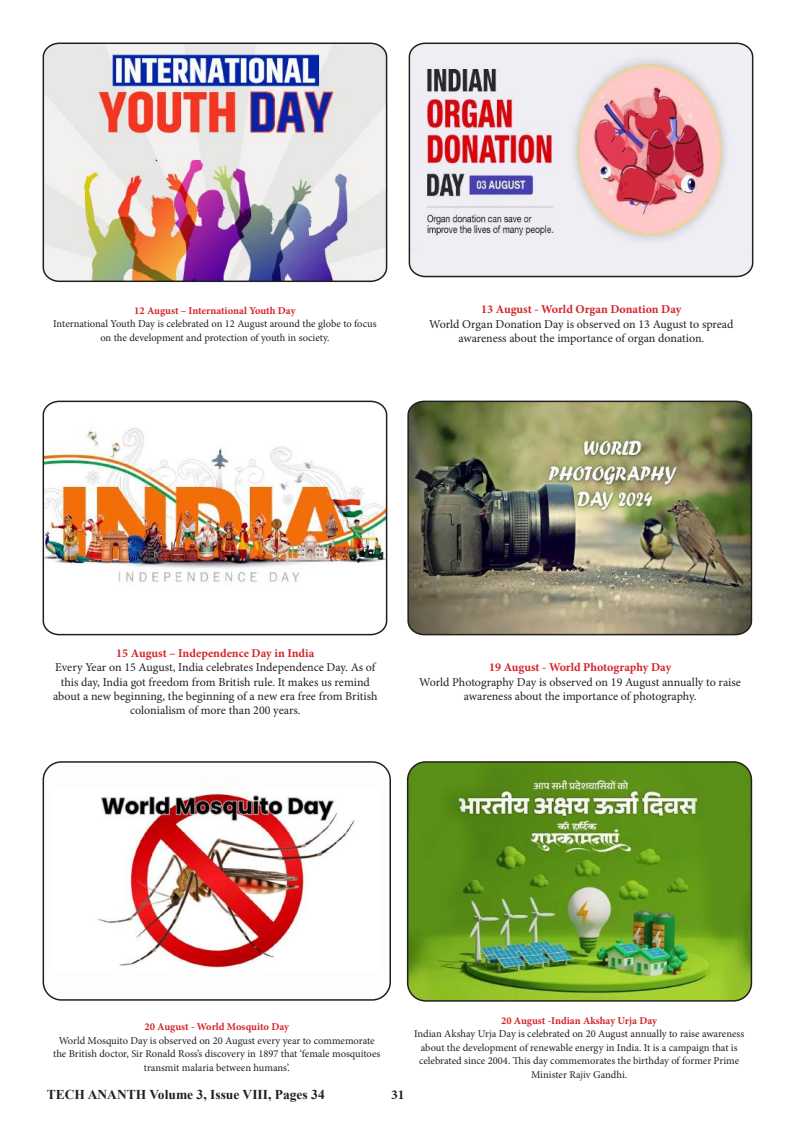
<style>
.page{position:relative;width:796px;height:1127px;background:#fff}
.page>*{position:absolute;margin:0;border:0;box-sizing:border-box;transform-origin:0 0}
.t1{font:700 13.5px "Times New Roman";color:#241f1f}
.t2{font:700 13.5px "Minion Pro";color:#241f1f}
.t3{font:12px/14.4px "Minion Pro";letter-spacing:-.005em;color:#241f1f;text-align:center}
.t4{font:700 12px "Minion Pro";color:#d42429}
.t5{font:10.5px/13.5px "Minion Pro";letter-spacing:-.005em;color:#241f1f;text-align:center}
.t6{font:700 10.5px "Minion Pro";color:#d42429}
</style>
<div class="page">
<img style="left:42px;top:42px;width:346px;height:241px">
<img style="left:407px;top:400px;width:345px;height:236px">
<img style="left:42px;top:400px;width:346px;height:236px">
<img style="left:43px;top:762px;width:347px;height:238px">
<div style="left:43px;top:761px;width:348px;height:239px;border:2px solid #241f1f;border-radius:18px"></div>
<img style="left:409px;top:762px;width:342px;height:239px">
<div style="left:406px;top:761px;width:345px;height:240px;border:2px solid #241f1f;border-radius:18px"></div>
<img style="left:408px;top:42px;width:345px;height:236px">
<p class="t6" style="left:134px;top:303px;width:163px">12 August – International Youth Day</p>
<p class="t5" style="left:53px;top:317px;width:325px">International Youth Day is celebrated on 12 August around the globe to focus on the development and protection of youth in society.</p>
<p class="t4" style="left:481px;top:301px;width:201px">13 August - World Organ Donation Day</p>
<p class="t3" style="left:429px;top:316px;width:306px">World Organ Donation Day is observed on 13 August to spread awareness about the importance of organ donation.</p>
<p class="t4" style="left:116px;top:644px;width:199px">15 August – Independence Day in India</p>
<p class="t3" style="left:53px;top:660px;width:326px">Every Year on 15 August, India celebrates Independence Day. As of this day, India got freedom from British rule. It makes us remind about a new beginning, the beginning of a new era free from British colonialism of more than 200 years.</p>
<p class="t4" style="left:489px;top:659px;width:183px">19 August - World Photography Day</p>
<p class="t3" style="left:419px;top:674px;width:323px">World Photography Day is observed on 19 August annually to raise awareness about the importance of photography.</p>
<p class="t6" style="left:144px;top:1019px;width:146px">20 August - World Mosquito Day</p>
<p class="t5" style="left:53px;top:1034px;width:328px">World Mosquito Day is observed on 20 August every year to commemorate the British doctor, Sir Ronald Ross’s discovery in 1897 that ‘female mosquitoes transmit malaria between humans’.</p>
<p class="t1" style="left:47px;top:1084px;width:279px">TECH ANANTH Volume 3, Issue VIII, Pages 34</p>
<p class="t2" style="left:391px;top:1085px;width:15px">31</p>
<p class="t6" style="left:501px;top:1013px;width:157px">20 August -Indian Akshay Urja Day</p>
<p class="t5" style="left:414px;top:1027px;width:331px">Indian Akshay Urja Day is celebrated on 20 August annually to raise awareness about the development of renewable energy in India. It is a campaign that is celebrated since 2004. This day commemorates the birthday of former Prime Minister Rajiv Gandhi.</p>
</div>
